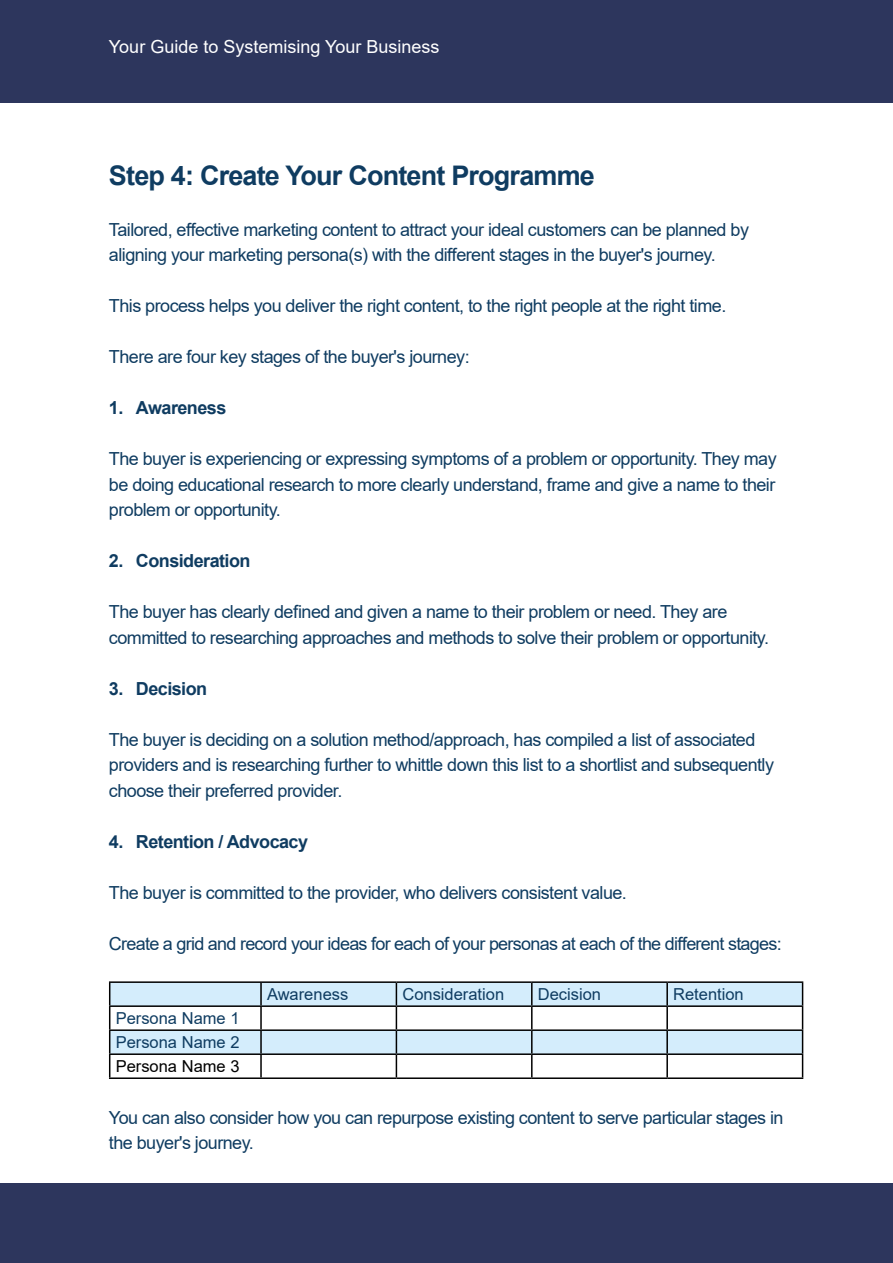
<style>
.page{position:relative;width:893px;height:1263px;background:#fff}
.page>*{position:absolute;margin:0;border:0;box-sizing:border-box;transform-origin:0 0}
.t1{font:700 27px "Arial";letter-spacing:-.03em;color:#0f3c61}
.t2{font:18px/25.5px "Arial";letter-spacing:-.03em;color:#0f3c61}
.t3{font:700 18px "Arial";letter-spacing:-.03em;color:#0f3c61}
.t4{font:18px "Arial";color:#fff}
.t5{font:16.5px/24px "Arial";color:#0f3c61}
.t6{font:16.5px "Arial";color:#000}
</style>
<div class="page">
<div style="left:0;top:0;width:893px;height:102px;background:#2d365d"></div>
<svg style="left:110px;top:983px;width:692px;height:70px;fill:#d4edfc"></svg>
<hr style="left:109px;top:981px;width:152px;height:2px;background:#000">
<hr style="left:261px;top:981px;width:135px;height:2px;background:#000">
<hr style="left:260px;top:983px;width:2px;height:22px;background:#000">
<hr style="left:396px;top:981px;width:136px;height:2px;background:#000">
<hr style="left:532px;top:981px;width:135px;height:2px;background:#000">
<hr style="left:531px;top:983px;width:2px;height:22px;background:#000">
<hr style="left:667px;top:981px;width:136px;height:2px;background:#000">
<hr style="left:666px;top:983px;width:2px;height:22px;background:#000">
<hr style="left:109px;top:1005px;width:152px;height:2px;background:#000">
<hr style="left:261px;top:1005px;width:135px;height:2px;background:#000">
<hr style="left:260px;top:1007px;width:2px;height:22px;background:#000">
<hr style="left:396px;top:1005px;width:136px;height:2px;background:#000">
<hr style="left:532px;top:1005px;width:135px;height:2px;background:#000">
<hr style="left:531px;top:1007px;width:2px;height:22px;background:#000">
<hr style="left:667px;top:1005px;width:136px;height:2px;background:#000">
<hr style="left:666px;top:1007px;width:2px;height:22px;background:#000">
<hr style="left:109px;top:1029px;width:152px;height:2px;background:#000">
<hr style="left:261px;top:1029px;width:135px;height:2px;background:#000">
<hr style="left:260px;top:1031px;width:2px;height:22px;background:#000">
<hr style="left:396px;top:1029px;width:136px;height:2px;background:#000">
<hr style="left:532px;top:1029px;width:135px;height:2px;background:#000">
<hr style="left:531px;top:1031px;width:2px;height:22px;background:#000">
<hr style="left:667px;top:1029px;width:136px;height:2px;background:#000">
<hr style="left:666px;top:1031px;width:2px;height:22px;background:#000">
<hr style="left:109px;top:1053px;width:152px;height:2px;background:#000">
<svg style="left:109px;top:983px;width:1px;height:94px"></svg>
<hr style="left:261px;top:1053px;width:135px;height:2px;background:#000">
<hr style="left:260px;top:1055px;width:2px;height:22px;background:#000">
<hr style="left:396px;top:1053px;width:136px;height:2px;background:#000">
<svg style="left:396px;top:983px;width:1px;height:94px"></svg>
<hr style="left:532px;top:1053px;width:135px;height:2px;background:#000">
<hr style="left:531px;top:1055px;width:2px;height:22px;background:#000">
<hr style="left:667px;top:1053px;width:136px;height:2px;background:#000">
<hr style="left:666px;top:1055px;width:2px;height:22px;background:#000">
<svg style="left:802px;top:983px;width:1px;height:94px"></svg>
<hr style="left:109px;top:1077px;width:152px;height:2px;background:#000">
<hr style="left:261px;top:1077px;width:135px;height:2px;background:#000">
<hr style="left:396px;top:1077px;width:136px;height:2px;background:#000">
<hr style="left:532px;top:1077px;width:135px;height:2px;background:#000">
<hr style="left:667px;top:1077px;width:136px;height:2px;background:#000">
<div style="left:0;top:1184px;width:893px;height:79px;background:#2d365d"></div>
<p class="t4" style="left:109px;top:35px;width:332px">Your Guide to Systemising Your Business</p>
<h1 class="t1" style="left:109px;top:156px;width:487px">Step 4: Create Your Content Programme</h1>
<p class="t2" style="left:109px;top:217px;width:642px">Tailored, effective marketing content to attract your ideal customers can be planned by aligning your marketing persona(s) with the different stages in the buyer's journey.</p>
<p class="t2" style="left:109px;top:293px;width:619px">This process helps you deliver the right content, to the right people at the right time.</p>
<p class="t2" style="left:109px;top:344px;width:362px">There are four key stages of the buyer's journey:</p>
<p class="t3" style="left:109px;top:395px;width:119px">1. Awareness</p>
<p class="t2" style="left:109px;top:446px;width:669px;text-align:justify">The buyer is experiencing or expressing symptoms of a problem or opportunity. They may be doing educational research to more clearly understand, frame and give a name to their problem or opportunity.</p>
<p class="t3" style="left:109px;top:548px;width:143px">2. Consideration</p>
<p class="t2" style="left:109px;top:599px;width:662px">The buyer has clearly defined and given a name to their problem or need. They are committed to researching approaches and methods to solve their problem or opportunity.</p>
<p class="t3" style="left:109px;top:676px;width:100px">3. Decision</p>
<p class="t2" style="left:109px;top:727px;width:667px">The buyer is deciding on a solution method/approach, has compiled a list of associated providers and is researching further to whittle down this list to a shortlist and subsequently choose their preferred provider.</p>
<p class="t3" style="left:109px;top:829px;width:201px">4. Retention / Advocacy</p>
<p class="t2" style="left:109px;top:880px;width:519px">The buyer is committed to the provider, who delivers consistent value.</p>
<p class="t2" style="left:109px;top:931px;width:674px">Create a grid and record your ideas for each of your personas at each of the different stages:</p>
<p class="t5" style="left:267px;top:982px;width:83px">Awareness</p>
<p class="t5" style="left:402px;top:982px;width:103px">Consideration</p>
<p class="t5" style="left:538px;top:982px;width:65px">Decision</p>
<p class="t5" style="left:673px;top:982px;width:72px">Retention</p>
<p class="t5" style="left:116px;top:1006px;width:125px">Persona Name 1<br>Persona Name 2</p>
<p class="t6" style="left:116px;top:1055px;width:125px">Persona Name 3</p>
<p class="t2" style="left:109px;top:1105px;width:676px">You can also consider how you can repurpose existing content to serve particular stages in the buyer's journey.</p>
</div>
